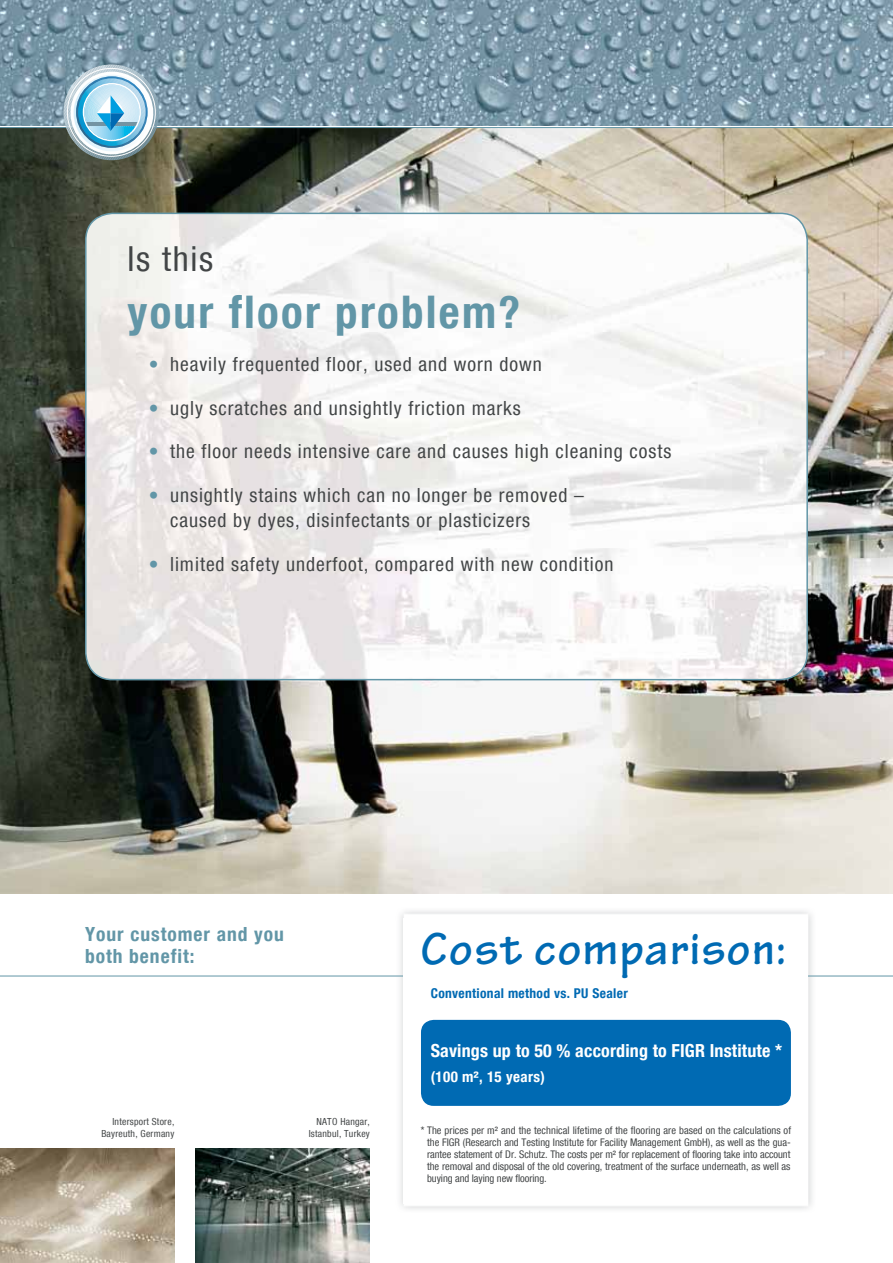
<style>
.page{position:relative;width:893px;height:1263px;background:#fff}
.page>*{position:absolute;margin:0;border:0;box-sizing:border-box;transform-origin:0 0}
.t1{font:700 48px "Tekton Pro";letter-spacing:.03em;color:#006ab3}
.t2{font:700 condensed 45px "Helvetica Neue LT Com";letter-spacing:.05em;color:#6296a7}
.t3{font:condensed 34.5px "Helvetica Neue LT Com";letter-spacing:.05em;color:#424546}
.t4{font:condensed 19.5px/25.3px "Helvetica Neue LT Com";letter-spacing:.05em;color:#424546}
.t5{font:700 condensed 19.5px/22.5px "Helvetica Neue LT Com";letter-spacing:.05em;color:#6296a7}
.t6{font:700 condensed 18px "Helvetica Neue LT Com";letter-spacing:.01em;color:#fff}
.t7{font:700 condensed 15px "Helvetica Neue LT Com";letter-spacing:.025em;color:#fff}
.t8{font:700 condensed 13.5px "Helvetica Neue LT Com";letter-spacing:.025em;color:#006ab3}
.t9{font:condensed 10.5px/12px "Helvetica Neue LT Com";letter-spacing:-.005em;color:#424546;text-align:justify}
.t10{font:condensed 9.75px/12px "Helvetica Neue LT Com";letter-spacing:.025em;color:#424546;text-align:right}
.s1{font-weight:700;color:#6296a7}
</style>
<div class="page">
<img style="left:0;top:0;width:893px;height:125px">
<img style="left:0;top:128px;width:893px;height:765px">
<hr style="left:0;top:976px;width:893px;height:1px;background:#6296a7">
<img style="left:86px;top:213px;width:721px;height:467px">
<hr style="left:0;top:127px;width:893px;height:1px;background:#6296a7">
<svg style="left:63px;top:64px;width:96px;height:98px;background:#95b8c6"></svg>
<img style="left:0;top:1148px;width:174px;height:115px">
<img style="left:196px;top:1148px;width:174px;height:115px">
<div style="left:404px;top:918px;width:404px;height:285px;background:#fff"></div>
<div style="left:421px;top:1020px;width:370px;height:86px;background:#006ab3;border-radius:13px"></div>
<h3 class="t3" style="left:128px;top:239px;width:87px">Is this</h3>
<h2 class="t2" style="left:128px;top:285px;width:394px">your floor problem?</h2>
<h3 class="t4" style="left:149px;top:351px;width:394px"><span class="s1">•</span> heavily frequented floor, used and worn down</h3>
<h3 class="t4" style="left:149px;top:395px;width:373px"><span class="s1">•</span> ugly scratches and unsightly friction marks</h3>
<h3 class="t4" style="left:149px;top:438px;width:524px"><span class="s1">•</span> the floor needs intensive care and causes high cleaning costs</h3>
<h3 class="t4" style="left:170px;top:482px;width:415px;text-indent:-21px"><span class="s1">•</span> unsightly stains which can no longer be removed – caused by dyes, disinfectants or plasticizers</h3>
<h3 class="t4" style="left:149px;top:551px;width:466px"><span class="s1">•</span> limited safety underfoot, compared with new condition</h3>
<h3 class="t5" style="left:85px;top:923px;width:200px">Your customer and you both benefit:</h3>
<h1 class="t1" style="left:421px;top:920px;width:367px">Cost comparison:</h1>
<p class="t8" style="left:431px;top:985px;width:199px">Conventional method vs. PU Sealer</p>
<p class="t10" style="left:101px;top:1116px;width:74px">Intersport Store,<br>Bayreuth, Germany</p>
<p class="t10" style="left:309px;top:1116px;width:63px">NATO Hangar,<br>Istanbul, Turkey</p>
<h3 class="t6" style="left:431px;top:1039px;width:353px">Savings up to 50 % according to FIGR Institute *</h3>
<h3 class="t7" style="left:431px;top:1068px;width:116px">(100 m², 15 years)</h3>
<p class="t9" style="left:427px;top:1124px;width:365px;text-indent:-6px">* The prices per m² and the technical lifetime of the flooring are based on the calculations of the FIGR (Research and Testing Institute for Facility Management GmbH), as well as the gua&shy;rantee statement of Dr. Schutz. The costs per m² for replacement of flooring take into account the removal and disposal of the old covering, treatment of the surface underneath, as well as buying and laying new flooring.</p>
</div>
